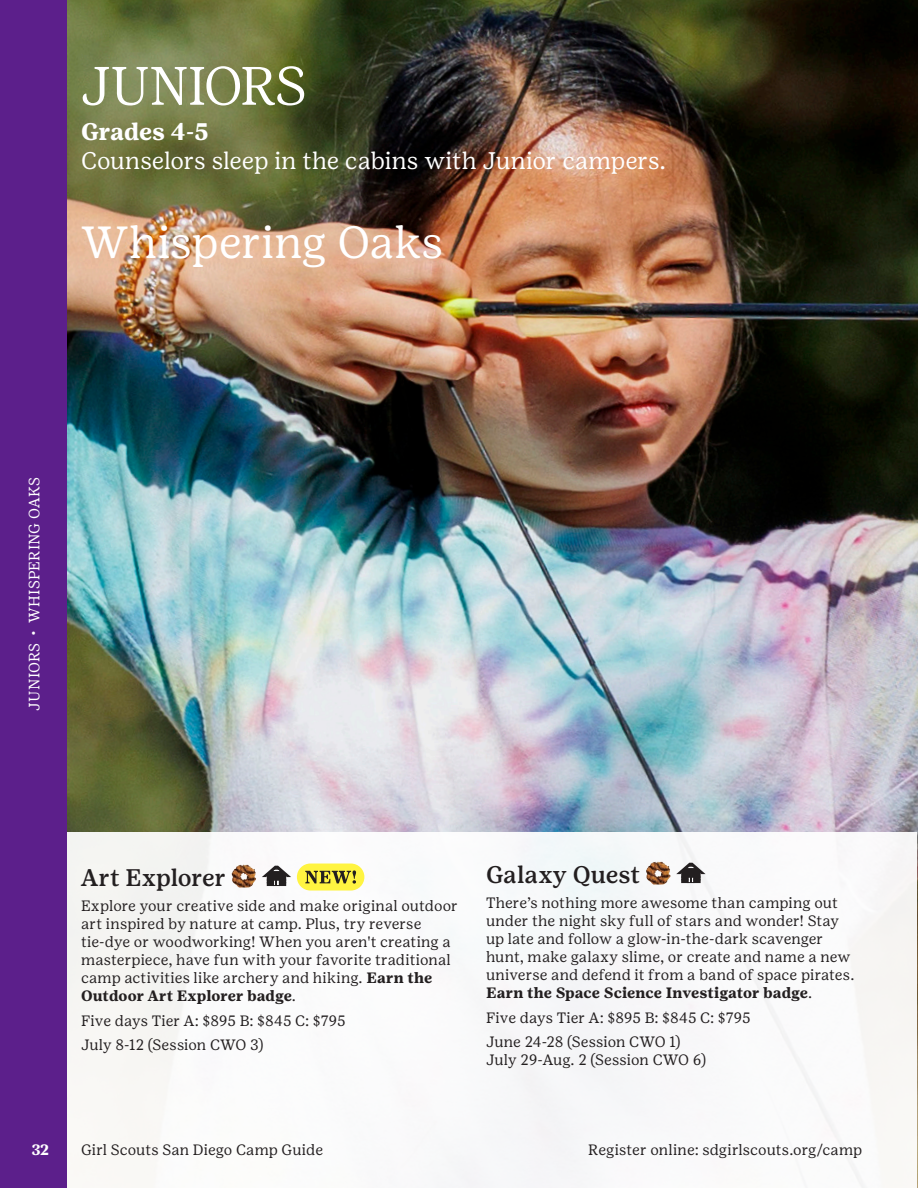
<style>
.page{position:relative;width:918px;height:1188px;background:#fff}
.page>*{position:absolute;margin:0;border:0;box-sizing:border-box;transform-origin:0 0}
.t1{font:300 54px "Girl Scout Display";letter-spacing:-.005em;color:#fff}
.t2{font:45px "Girl Scout Text";letter-spacing:-.005em;color:#fff}
.t3{font:24px/28.8px "Girl Scout Text";letter-spacing:-.005em;color:#fff}
.t4{font:500 24px "Girl Scout Text";letter-spacing:-.005em;color:#231f20}
.t5{font:15px/18px "Girl Scout Text";color:#231f20}
.t6{font:15px "Girl Scout Text";letter-spacing:.015em;color:#fff}
.t7{font:700 15px "Girl Scout Text";color:#fff}
.s1{font-weight:700}
</style>
<div class="page">
<div style="left:0;top:0;width:68px;height:1188px;background:#5c1f8b"></div>
<img style="left:67px;top:0;width:851px;height:1188px">
<div style="left:68px;top:832px;width:849px;height:356px;background:#fff"></div>
<img style="left:232px;top:865px;width:8px;height:22px">
<svg style="left:262px;top:866px;width:29px;height:20px"></svg>
<div style="left:297px;top:864px;width:67px;height:27px;background:#fff441;border-radius:14px"></div>
<svg style="left:305px;top:870px;width:51px;height:14px"></svg>
<img style="left:646px;top:862px;width:9px;height:22px">
<svg style="left:676px;top:863px;width:30px;height:20px"></svg>
<p class="t1" style="left:81px;top:55px;width:227px">JUNIORS</p>
<p class="t3" style="left:81px;top:118px;width:587px"><span class="s1">Grades 4-5<br></span>Counselors sleep in the cabins with Junior campers.</p>
<p class="t2" style="left:81px;top:217px;width:364px">Whispering Oaks</p>
<p class="t6" style="left:26px;top:711px;width:235px;rotate:-90deg">JUNIORS • WHISPERING OAKS</p>
<p class="t4" style="left:81px;top:864px;width:146px">Art Explorer</p>
<p class="t5" style="left:81px;top:897px;width:378px">Explore your creative side and make original outdoor art inspired by nature at camp. Plus, try reverse tie-dye or woodworking! When you aren't creating a masterpiece, have fun with your favorite traditional camp activities like archery and hiking. <span class="s1">Earn the Outdoor Art Explorer badge</span>.</p>
<p class="t5" style="left:81px;top:1011px;width:266px">Five days Tier A: $895 B: $845 C: $795</p>
<p class="t5" style="left:81px;top:1036px;width:184px">July 8-12 (Session CWO 3)</p>
<p class="t4" style="left:486px;top:861px;width:156px">Galaxy Quest</p>
<p class="t5" style="left:486px;top:894px;width:370px">There’s nothing more awesome than camping out under the night sky full of stars and wonder! Stay up late and follow a glow-in-the-dark scavenger hunt, make galaxy slime, or create and name a new universe and defend it from a band of space pirates.<br><span class="s1">Earn the Space Science Investigator badge</span>.</p>
<p class="t5" style="left:486px;top:1008px;width:266px">Five days Tier A: $895 B: $845 C: $795</p>
<p class="t5" style="left:486px;top:1033px;width:222px">June 24-28 (Session CWO 1)<br>July 29-Aug. 2 (Session CWO 6)</p>
<p class="t7" style="left:32px;top:1141px;width:19px">32</p>
<p class="t5" style="left:81px;top:1141px;width:244px">Girl Scouts San Diego Camp Guide</p>
<p class="t5" style="left:588px;top:1141px;width:276px">Register online: sdgirlscouts.org/camp</p>
</div>
